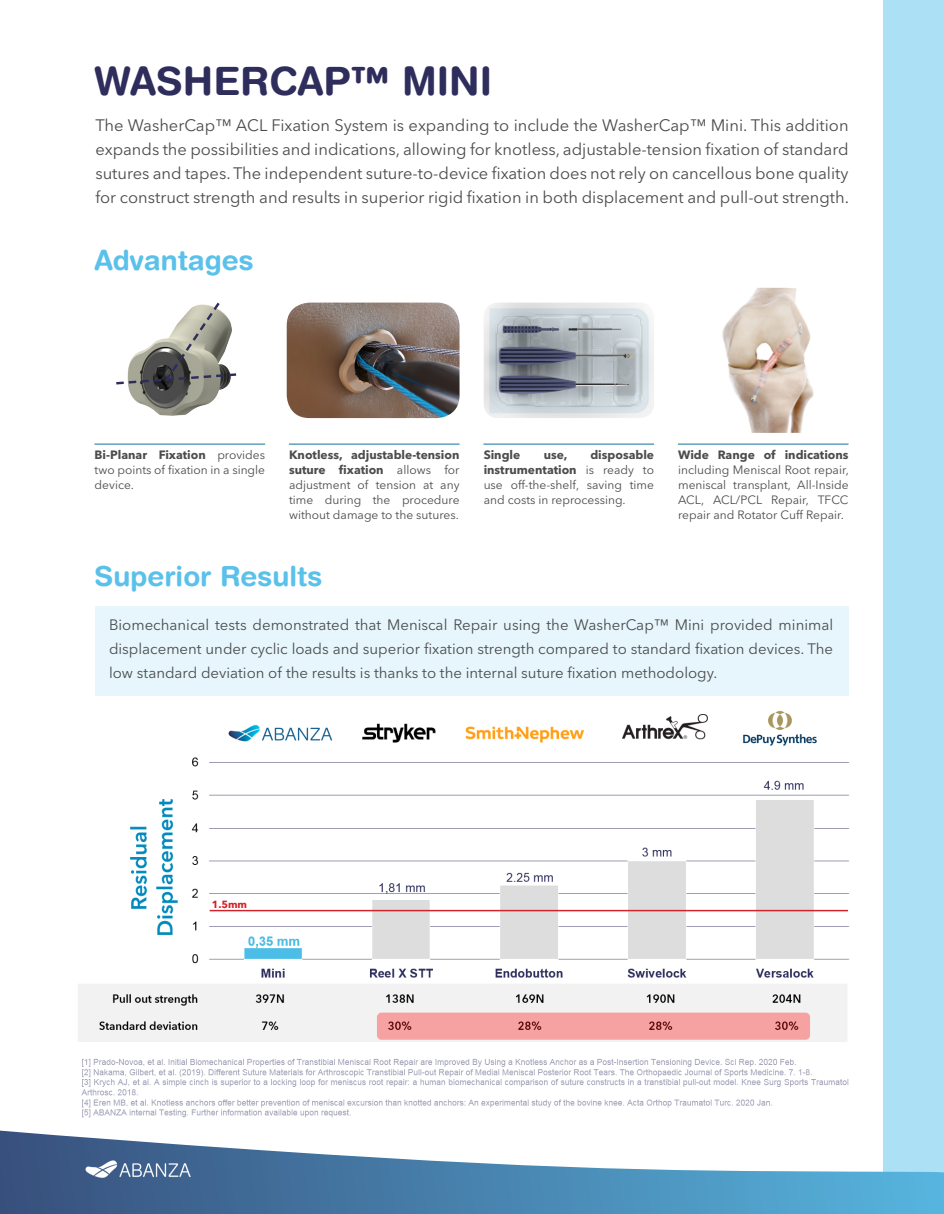
<style>
.page{position:relative;width:944px;height:1214px;background:#fff}
.page>*{position:absolute;margin:0;border:0;box-sizing:border-box;transform-origin:0 0}
.t1{font:700 39.15px "Helvetica Rounded";color:#2e2d5b}
.t2{font:700 27.75px "Helvetica Rounded";color:#5ac1ea}
.t3{font:16.5px/24px "Avenir Next LT Pro";color:#4b4c4d;text-align:justify}
.t4{font:15px/24px "Avenir Next LT Pro";color:#4b4c4d;text-align:justify}
.t5{font:12px/15px "Avenir Next LT Pro";color:#4b4c4d;text-align:justify}
.t6{font:700 12px "Avenir Next LT Pro";color:#4b4c4d}
.t7{font:700 10.35px "Avenir Next LT Pro";color:#d1232a}
.s1{font-weight:700}
</style>
<div class="page">
<img style="left:78px;top:710px;width:772px;height:408px">
<hr style="left:209px;top:909px;width:639px;height:2px;background:#d1232a">
<div style="left:95px;top:606px;width:753px;height:89px;background:#e6f6fc"></div>
<div style="left:882px;top:0;width:62px;height:1214px;background:#ace0f4"></div>
<svg style="left:0;top:1130px;width:944px;height:84px"></svg>
<hr style="left:94px;top:444px;width:171px;height:1px;background:#126f9b">
<hr style="left:483px;top:444px;width:171px;height:1px;background:#126f9b">
<hr style="left:289px;top:444px;width:170px;height:1px;background:#126f9b">
<hr style="left:678px;top:444px;width:170px;height:1px;background:#126f9b">
<img style="left:85px;top:1160px;width:105px;height:17px">
<img style="left:722px;top:288px;width:92px;height:145px">
<img style="left:484px;top:302px;width:170px;height:116px">
<img style="left:287px;top:302px;width:172px;height:116px">
<img style="left:128px;top:386px;width:99px;height:30px">
<svg style="left:116px;top:302px;width:121px;height:84px"></svg>
<p class="t1" style="left:94px;top:58px;width:399px">WASHERCAP™ MINI</p>
<p class="t3" style="left:95px;top:114px;width:755px">The WasherCap™ ACL Fixation System is expanding to include the WasherCap™ Mini. This addition expands the possibilities and indications, allowing for knotless, adjustable-tension fixation of standard sutures and tapes. The independent suture-to-device fixation does not rely on cancellous bone quality for construct strength and results in superior rigid fixation in both displacement and pull-out strength.</p>
<p class="t2" style="left:94px;top:243px;width:161px">Advantages</p>
<p class="t5" style="left:289px;top:447px;width:172px"><span class="s1">Knotless, adjustable-tension suture fixation</span> allows for adjustment of tension at any time during the procedure without damage to the sutures.</p>
<p class="t5" style="left:678px;top:447px;width:172px"><span class="s1">Wide Range of indications </span>including Meniscal Root repair, meniscal transplant, All-Inside ACL, ACL/PCL Repair, TFCC repair and Rotator Cuff Repair.</p>
<p class="t5" style="left:95px;top:447px;width:172px"><span class="s1">Bi-Planar Fixation</span> provides two points of fixation in a single device.</p>
<p class="t6" style="left:483px;top:447px;width:38px">Single</p>
<p class="t6" style="left:543px;top:447px;width:25px">use,</p>
<p class="t5" style="left:483px;top:447px;width:172px;text-indent:107px"><span class="s1">disposable instrumentation</span> is ready to use off-the-shelf, saving time and costs in reprocessing.</p>
<p class="t2" style="left:94px;top:559px;width:229px">Superior Results</p>
<p class="t4" style="left:109px;top:612px;width:725px">Biomechanical tests demonstrated that Meniscal Repair using the WasherCap™ Mini provided minimal displacement under cyclic loads and superior fixation strength compared to standard fixation devices. The low standard deviation of the results is thanks to the internal suture fixation methodology.</p>
<p class="t7" style="left:212px;top:898px;width:37px">1.5mm</p>
</div>
